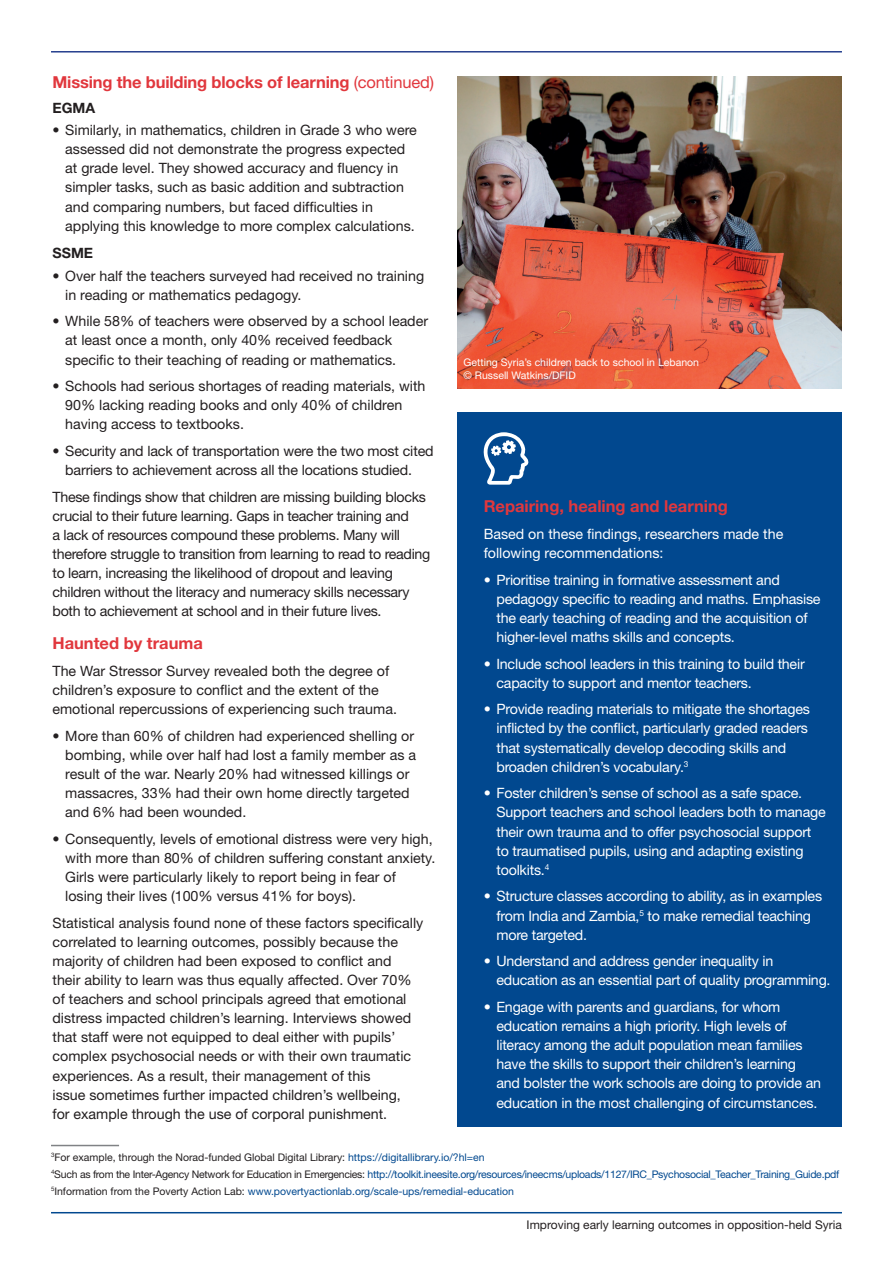
<style>
.page{position:relative;width:893px;height:1263px;background:#fff}
.page>*{position:absolute;margin:0;border:0;box-sizing:border-box;transform-origin:0 0}
.t1{font:700 16.5px "Helvetica Neue LT Pro";color:#e1373d}
.t2{font:14.25px/19px "Helvetica Neue LT Pro";color:#231f20}
.t3{font:14.25px/19px "Helvetica Neue LT Pro";letter-spacing:-.015em;color:#fff}
.t4{font:14.25px/19px "Helvetica Neue LT Pro";letter-spacing:-.02em;color:#231f20}
.t5{font:700 14.25px "Helvetica Neue LT Pro";color:#231f20}
.t6{font:12px "Helvetica Neue LT Pro";color:#231f20}
.t7{font:10.5px/16.8px "Helvetica Neue LT Pro";color:#01488f}
.t8{font:10.5px/12.6px "Helvetica Neue LT Pro";color:#fff}
.s1{font-weight:400}
.s2{color:#231f20}
</style>
<div class="page">
<hr style="left:51px;top:51px;width:791px;height:2px;background:#253f8e">
<hr style="left:51px;top:1212px;width:791px;height:1px;background:#01488f">
<img style="left:457px;top:77px;width:385px;height:311px">
<div style="left:457px;top:412px;width:385px;height:715px;background:#01488f"></div>
<svg style="left:483px;top:432px;width:46px;height:53px"></svg>
<hr style="left:51px;top:1145px;width:68px;height:1px;background:#808285">
<p class="t1" style="left:53px;top:72px;width:383px">Missing the building blocks of learning <span class="s1">(continued)</span></p>
<p class="t5" style="left:53px;top:99px;width:44px">EGMA</p>
<p class="t2" style="left:65px;top:120px;width:353px;text-indent:-13px">• Similarly, in mathematics, children in Grade 3 who were assessed did not demonstrate the progress expected at grade level. They showed accuracy and fluency in simpler tasks, such as basic addition and subtraction and comparing numbers, but faced difficulties in applying this knowledge to more complex calculations.</p>
<p class="t5" style="left:53px;top:244px;width:42px">SSME</p>
<p class="t2" style="left:65px;top:266px;width:360px;text-indent:-13px">• Over half the teachers surveyed had received no training in reading or mathematics pedagogy.</p>
<p class="t2" style="left:65px;top:311px;width:364px;text-indent:-13px">• While 58% of teachers were observed by a school leader at least once a month, only 40% received feedback specific to their teaching of reading or mathematics.</p>
<p class="t2" style="left:65px;top:376px;width:362px;text-indent:-13px">• Schools had serious shortages of reading materials, with<br>90% lacking reading books and only 40% of children having access to textbooks.</p>
<p class="t2" style="left:65px;top:441px;width:370px;text-indent:-13px">• Security and lack of transportation were the two most cited barriers to achievement across all the locations studied.</p>
<p class="t4" style="left:53px;top:487px;width:379px">These findings show that children are missing building blocks crucial to their future learning. Gaps in teacher training and<br>a lack of resources compound these problems. Many will therefore struggle to transition from learning to read to reading to learn, increasing the likelihood of dropout and leaving children without the literacy and numeracy skills necessary both to achievement at school and in their future lives.</p>
<p class="t1" style="left:53px;top:633px;width:152px">Haunted by trauma</p>
<p class="t2" style="left:53px;top:661px;width:346px">The War Stressor Survey revealed both the degree of children’s exposure to conflict and the extent of the emotional repercussions of experiencing such trauma.</p>
<p class="t2" style="left:65px;top:726px;width:352px;text-indent:-13px">• More than 60% of children had experienced shelling or bombing, while over half had lost a family member as a result of the war. Nearly 20% had witnessed killings or massacres, 33% had their own home directly targeted and 6% had been wounded.</p>
<p class="t2" style="left:65px;top:829px;width:372px;text-indent:-13px">• Consequently, levels of emotional distress were very high, with more than 80% of children suffering constant anxiety.<br>Girls were particularly likely to report being in fear of losing their lives (100% versus 41% for boys).</p>
<p class="t2" style="left:53px;top:913px;width:372px">Statistical analysis found none of these factors specifically correlated to learning outcomes, possibly because the majority of children had been exposed to conflict and<br>their ability to learn was thus equally affected. Over 70% of teachers and school principals agreed that emotional distress impacted children’s learning. Interviews showed that staff were not equipped to deal either with pupils’ complex psychosocial needs or with their own traumatic experiences. As a result, their management of this<br>issue sometimes further impacted children’s wellbeing,<br>for example through the use of corporal punishment.</p>
<p class="t8" style="left:463px;top:356px;width:237px">Getting Syria’s children back to school in Lebanon © Russell Watkins/DFID</p>
<p class="t1" style="left:484px;top:496px;width:246px">Repairing, healing and learning</p>
<p class="t3" style="left:484px;top:524px;width:301px">Based on these findings, researchers made the following recommendations:</p>
<p class="t3" style="left:496px;top:570px;width:326px;text-indent:-13px">• Prioritise training in formative assessment and pedagogy specific to reading and maths. Emphasise the early teaching of reading and the acquisition of higher-level maths skills and concepts.</p>
<p class="t3" style="left:496px;top:654px;width:310px;text-indent:-13px">• Include school leaders in this training to build their capacity to support and mentor teachers.</p>
<p class="t3" style="left:496px;top:699px;width:315px;text-indent:-13px">• Provide reading materials to mitigate the shortages inflicted by the conflict, particularly graded readers that systematically develop decoding skills and broaden children’s vocabulary.<sup>3</sup></p>
<p class="t3" style="left:496px;top:783px;width:331px;text-indent:-13px">• Foster children’s sense of school as a safe space.<br>Support teachers and school leaders both to manage their own trauma and to offer psychosocial support to traumatised pupils, using and adapting existing toolkits.<sup>4</sup></p>
<p class="t3" style="left:496px;top:886px;width:327px;text-indent:-13px">• Structure classes according to ability, as in examples from India and Zambia,<sup>5</sup> to make remedial teaching more targeted.</p>
<p class="t3" style="left:496px;top:951px;width:336px;text-indent:-13px">• Understand and address gender inequality in education as an essential part of quality programming.</p>
<p class="t3" style="left:496px;top:997px;width:326px;text-indent:-13px">• Engage with parents and guardians, for whom education remains a high priority. High levels of literacy among the adult population mean families have the skills to support their children’s learning and bolster the work schools are doing to provide an education in the most challenging of circumstances.</p>
<p class="t7" style="left:51px;top:1148px;width:790px"><sup>3</sup><span class="s2">For example, through the Norad-funded Global Digital Library:</span> https://digitallibrary.io/?hl=en<br><sup>4</sup><span class="s2">Such as from the Inter-Agency Network for Education in Emergencies:</span> http://toolkit.ineesite.org/resources/ineecms/uploads/1127/IRC_Psychosocial_Teacher_Training_Guide.pdf<br><sup>5</sup><span class="s2">Information from the Poverty Action Lab:</span> www.povertyactionlab.org/scale-ups/remedial-education</p>
<p class="t6" style="left:527px;top:1217px;width:317px">Improving early learning outcomes in opposition-held Syria</p>
</div>
